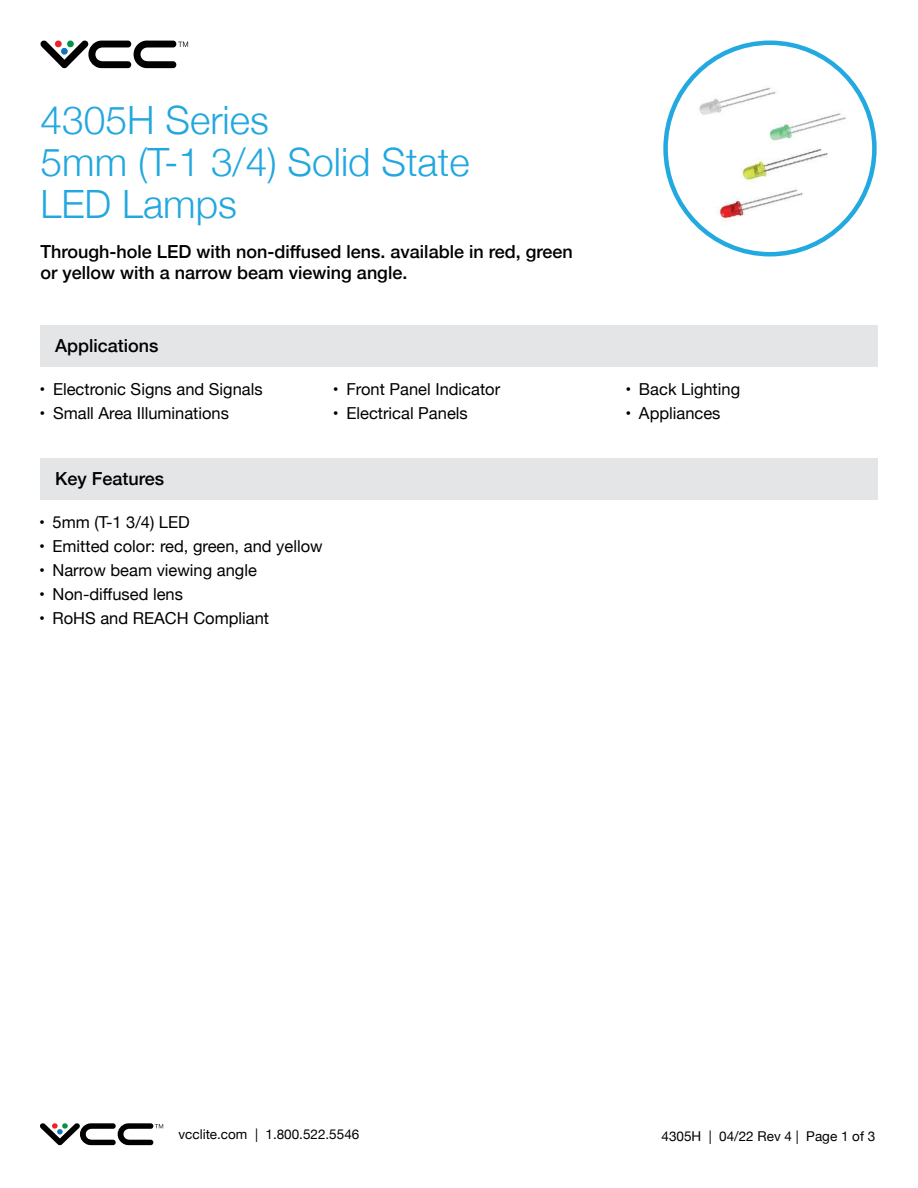
<style>
.page{position:relative;width:918px;height:1188px;background:#fff}
.page>*{position:absolute;margin:0;border:0;box-sizing:border-box;transform-origin:0 0}
.t1{font:300 39px/42px "Helvetica Neue";color:#22a7df}
.t2{font:500 18px/21px "Helvetica Neue";color:#010102}
.t3{font:16.5px "Helvetica Neue";color:#010102}
.t4{font:13.5px "Helvetica Neue";color:#010102}
</style>
<div class="page">
<svg style="left:40px;top:1123px;width:123px;height:23px"></svg>
<div style="left:41px;top:325px;width:837px;height:41px;background:#e4e5e6"></div>
<div style="left:41px;top:459px;width:837px;height:41px;background:#e4e5e6"></div>
<div style="left:663px;top:40px;width:214px;height:216px;border:5px solid #21a9e0;border-radius:50%"></div>
<svg style="left:40px;top:40px;width:148px;height:29px"></svg>
<img style="left:683px;top:62px;width:181px;height:181px">
<h1 class="t1" style="left:40px;top:103px;width:431px">4305H Series<br>5mm (T-1 3/4) Solid State<br>LED Lamps</h1>
<p class="t2" style="left:40px;top:240px;width:534px">Through-hole LED with non-di昀昀used lens. available in red, green or yellow with a narrow beam viewing angle.</p>
<p class="t2" style="left:55px;top:334px;width:105px">Applications</p>
<p class="t3" style="left:40px;top:377px;width:225px">• Electronic Signs and Signals</p>
<p class="t3" style="left:40px;top:401px;width:191px">• Small Area Illuminations</p>
<p class="t3" style="left:333px;top:377px;width:169px">• Front Panel Indicator</p>
<p class="t3" style="left:333px;top:401px;width:136px">• Electrical Panels</p>
<p class="t2" style="left:55px;top:467px;width:111px">Key Features</p>
<p class="t3" style="left:39px;top:511px;width:152px">• 5mm (T-1 3/4) LED</p>
<p class="t3" style="left:39px;top:535px;width:285px">• Emitted color: red, green, and yellow</p>
<p class="t3" style="left:39px;top:559px;width:219px">• Narrow beam viewing angle</p>
<p class="t3" style="left:39px;top:583px;width:146px">• Non-di昀昀used lens</p>
<p class="t3" style="left:39px;top:607px;width:232px">• RoHS and REACH Compliant</p>
<p class="t3" style="left:625px;top:377px;width:116px">• Back Lighting</p>
<p class="t3" style="left:625px;top:401px;width:97px">• Appliances</p>
<p class="t4" style="left:178px;top:1129px;width:182px">vcclite.com | 1.800.522.5546</p>
<p class="t4" style="left:662px;top:1130px;width:215px">4305H | 04/22 Rev 4 | Page 1 of 3</p>
</div>
